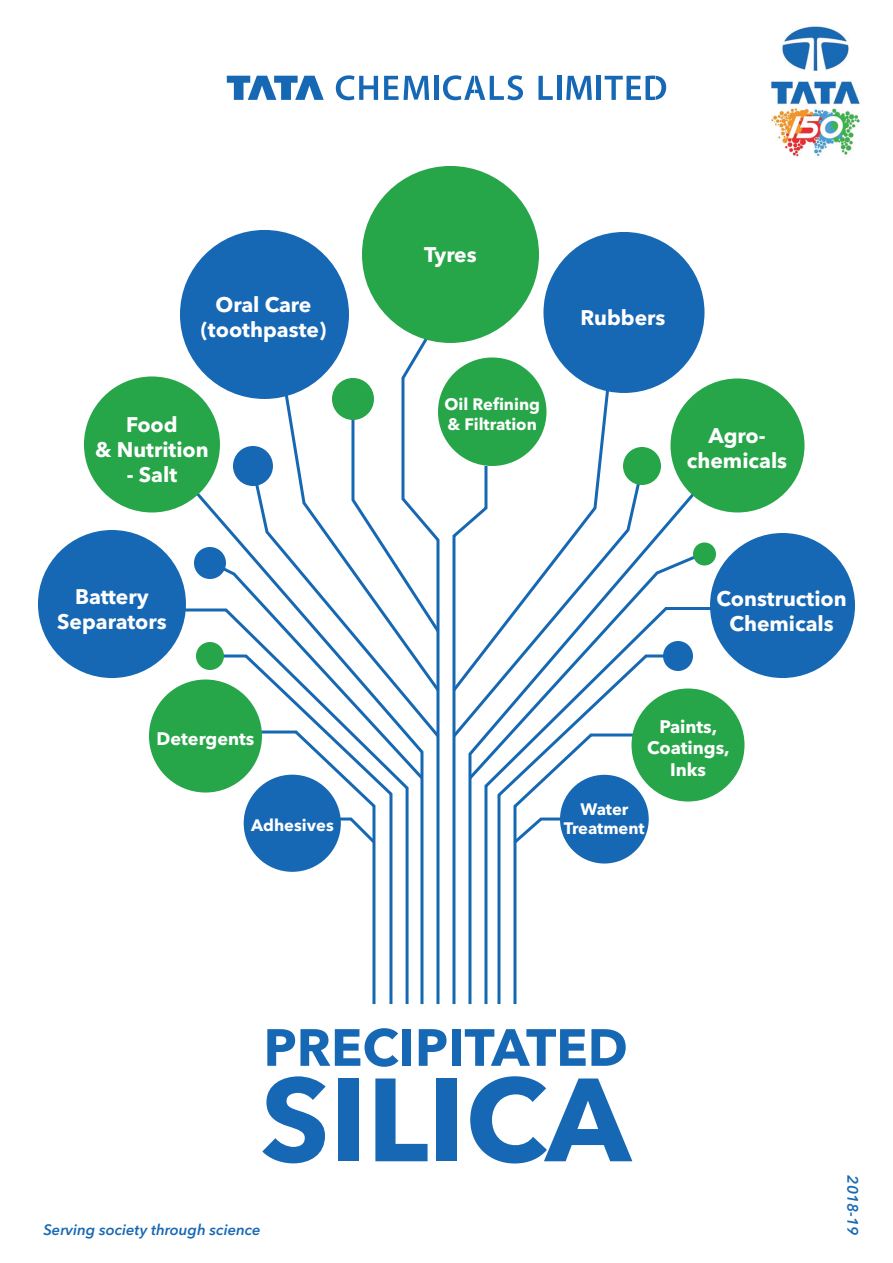
<style>
.page{position:relative;width:893px;height:1263px;background:#fff}
.page>*{position:absolute;margin:0;border:0;box-sizing:border-box;transform-origin:0 0}
.t1{font:700 116.85px "Avenir Next LT Pro";color:#1768b4}
.t2{font:700 51.75px "Avenir Next LT Pro";color:#1768b4}
.t3{font:700 21px/25.2px "Avenir Next LT Pro";color:#fff;text-align:center}
.t4{font:700 18px/21.6px "Avenir Next LT Pro";color:#fff;text-align:center}
.t5{font:700 16.5px/19.8px "Avenir Next LT Pro";color:#fff}
.t6{font:italic 600 15px "Avenir Next LT Pro";color:#1768b4}
</style>
<div class="page">
<svg style="left:191px;top:487px;width:59px;height:360px"></svg>
<svg style="left:216px;top:563px;width:34px;height:219px"></svg>
<svg style="left:250px;top:332px;width:192px;height:673px"></svg>
<svg style="left:452px;top:740px;width:4px;height:265px"></svg>
<svg style="left:468px;top:489px;width:231px;height:516px"></svg>
<svg style="left:483px;top:607px;width:233px;height:398px"></svg>
<svg style="left:496px;top:782px;width:177px;height:223px"></svg>
<svg style="left:450px;top:383px;width:159px;height:94px"></svg>
<svg style="left:452px;top:477px;width:191px;height:263px"></svg>
<svg style="left:466px;top:552px;width:236px;height:230px"></svg>
<svg style="left:511px;top:732px;width:126px;height:273px"></svg>
<div style="left:180px;top:230px;width:169px;height:169px;background:#1768b4;border-radius:50%"></div>
<div style="left:84px;top:376px;width:136px;height:136px;background:#27a649;border-radius:50%"></div>
<div style="left:38px;top:530px;width:148px;height:148px;background:#1768b4;border-radius:50%"></div>
<div style="left:710px;top:533px;width:145px;height:145px;background:#1768b4;border-radius:50%"></div>
<div style="left:670px;top:378px;width:134px;height:134px;background:#27a649;border-radius:50%"></div>
<div style="left:543px;top:232px;width:161px;height:161px;background:#1768b4;border-radius:50%"></div>
<div style="left:149px;top:679px;width:113px;height:113px;background:#27a649;border-radius:50%"></div>
<div style="left:631px;top:688px;width:113px;height:113px;background:#27a649;border-radius:50%"></div>
<div style="left:438px;top:357px;width:108px;height:109px;background:#27a649;border-radius:50%"></div>
<div style="left:560px;top:775px;width:89px;height:88px;background:#1768b4;border-radius:50%"></div>
<div style="left:244px;top:775px;width:97px;height:97px;background:#1768b4;border-radius:50%"></div>
<div style="left:362px;top:166px;width:177px;height:177px;background:#27a649;border-radius:50%"></div>
<div style="left:623px;top:447px;width:38px;height:38px;background:#27a649;border-radius:50%"></div>
<div style="left:332px;top:378px;width:42px;height:42px;background:#27a649;border-radius:50%"></div>
<div style="left:233px;top:446px;width:40px;height:40px;background:#1768b4;border-radius:50%"></div>
<div style="left:194px;top:547px;width:32px;height:32px;background:#1768b4;border-radius:50%"></div>
<div style="left:196px;top:642px;width:28px;height:28px;background:#27a649;border-radius:50%"></div>
<div style="left:693px;top:542px;width:23px;height:23px;background:#27a649;border-radius:50%"></div>
<div style="left:663px;top:641px;width:30px;height:30px;background:#1768b4;border-radius:50%"></div>
<img style="left:770px;top:26px;width:90px;height:131px">
<svg style="left:227px;top:76px;width:97px;height:24px"></svg>
<svg style="left:605px;top:76px;width:61px;height:24px"></svg>
<div style="left:596px;top:76px;width:5px;height:24px;background:#1768b4"></div>
<svg style="left:566px;top:76px;width:26px;height:24px"></svg>
<hr style="left:557px;top:76px;width:4px;height:24px;background:#1768b4">
<svg style="left:538px;top:76px;width:15px;height:24px"></svg>
<svg style="left:443px;top:75px;width:80px;height:25px"></svg>
<div style="left:434px;top:76px;width:5px;height:24px;background:#1768b4"></div>
<svg style="left:384px;top:76px;width:45px;height:24px"></svg>
<svg style="left:336px;top:75px;width:42px;height:25px"></svg>
<p class="t3" style="left:201px;top:292px;width:127px">Oral Care (toothpaste)</p>
<p class="t3" style="left:95px;top:412px;width:115px">Food<br>&amp; Nutrition</p>
<p class="t3" style="left:127px;top:462px;width:52px">- Salt</p>
<p class="t3" style="left:424px;top:242px;width:54px">Tyres</p>
<p class="t5" style="left:444px;top:394px;width:97px">Oil Refining &amp; Filtration</p>
<p class="t3" style="left:580px;top:305px;width:86px">Rubbers</p>
<p class="t3" style="left:687px;top:422px;width:102px">Agro&shy;chemicals</p>
<p class="t3" style="left:57px;top:584px;width:111px">Battery<br>Separators</p>
<p class="t3" style="left:716px;top:585px;width:132px">Construction<br>Chemicals</p>
<p class="t4" style="left:157px;top:728px;width:99px">Detergents</p>
<p class="t5" style="left:251px;top:815px;width:84px">Adhesives</p>
<p class="t4" style="left:647px;top:715px;width:84px">Paints,<br>Coatings,<br>Inks</p>
<p class="t5" style="left:564px;top:799px;width:82px;text-align:center">Water<br>Treatment</p>
<h2 class="t2" style="left:264px;top:1016px;width:366px">PRECIPITATED</h2>
<h1 class="t1" style="left:261px;top:1049px;width:372px">SILICA</h1>
<p class="t6" style="left:43px;top:1221px;width:219px">Serving society through science</p>
<p class="t6" style="left:862px;top:1175px;width:61px;rotate:90deg">2018-19</p>
</div>
